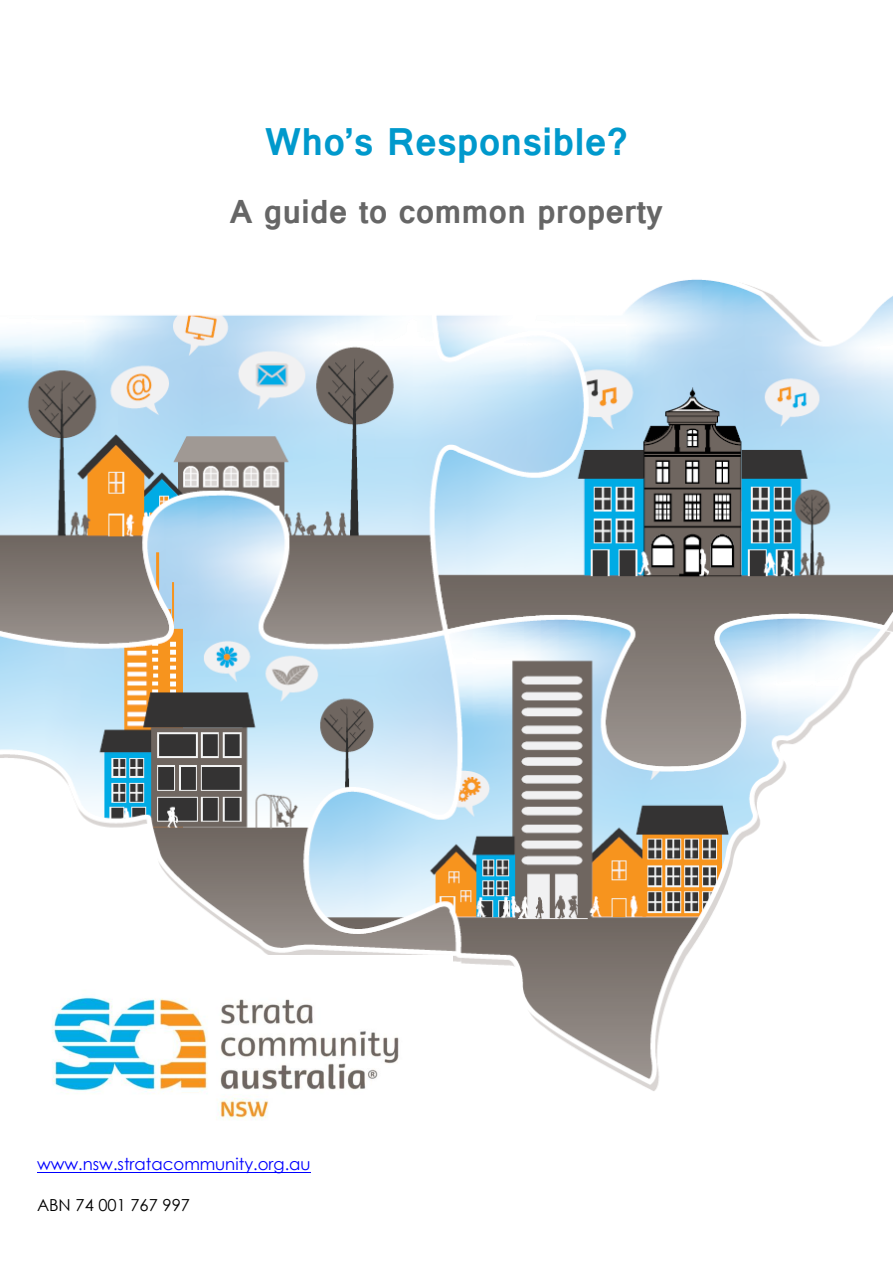
<style>
.page{position:relative;width:893px;height:1263px;background:#fff}
.page>*{position:absolute;margin:0;border:0;box-sizing:border-box;transform-origin:0 0}
.t1{font:700 42px "Raavi";color:#09c}
.t2{font:700 36px "Raavi";color:#666}
.t3{font:16.5px "Century Gothic";color:#00f}
.t4{font:16.5px "Century Gothic";color:#000}
</style>
<div class="page">
<img style="left:0;top:279px;width:893px;height:812px">
<img style="left:0;top:956px;width:453px;height:164px">
<hr style="left:37px;top:1172px;width:274px;height:1px;background:#00f">
<p class="t1" style="left:265px;top:116px;width:364px">Who’s Responsible?</p>
<p class="t2" style="left:230px;top:190px;width:435px">A guide to common property</p>
<p class="t3" style="left:37px;top:1154px;width:275px">www.nsw.stratacommunity.org.au</p>
<p class="t4" style="left:37px;top:1194px;width:154px">ABN 74 001 767 997</p>
</div>
